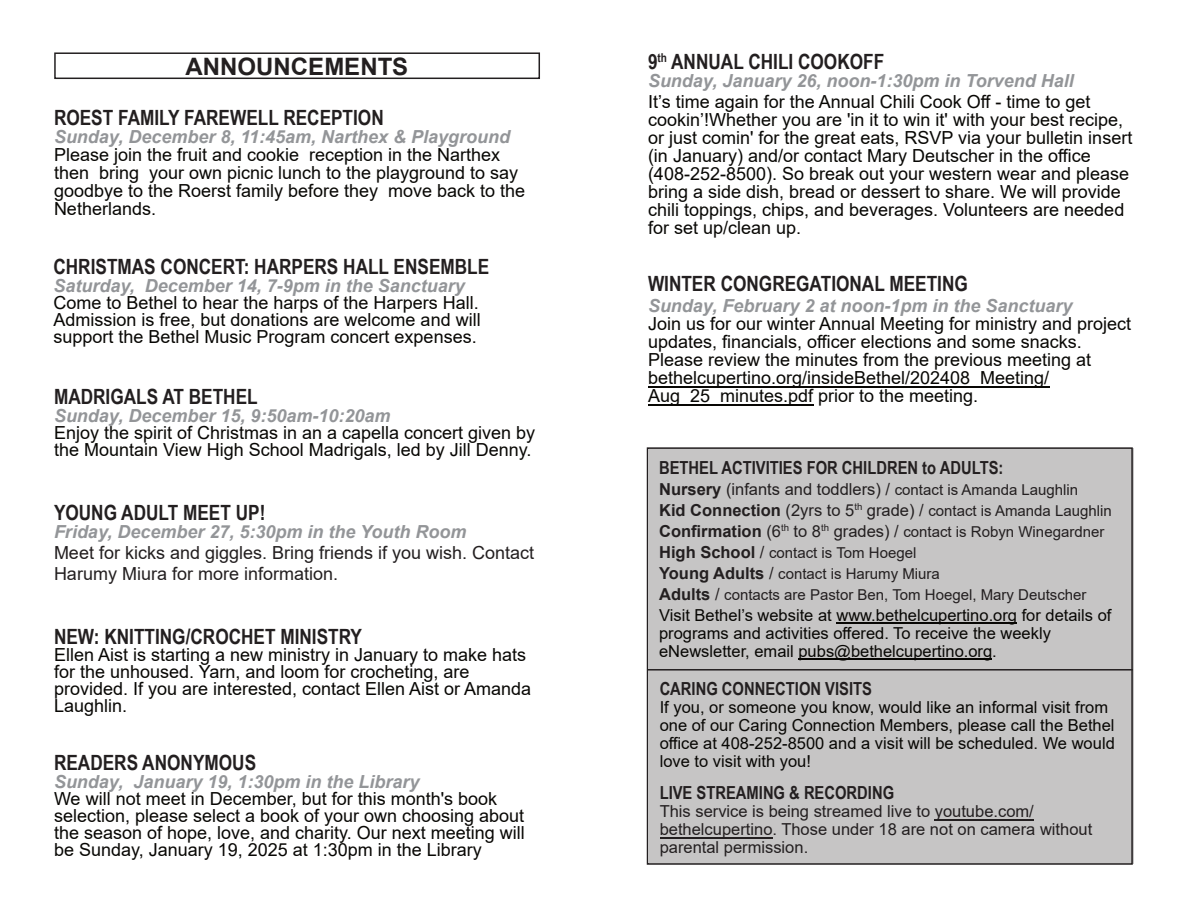
<style>
.page{position:relative;width:1188px;height:918px;background:#fff}
.page>*{position:absolute;margin:0;border:0;box-sizing:border-box;transform-origin:0 0}
.t1{font:700 24px "Arial";color:#231f20}
.t2{font:700 21px "Arial Narrow";color:#231f20}
.t3{font:18px/18px "Arial";color:#080704}
.t4{font:italic 700 18px "Arial";color:#939598}
.t5{font:18px/21px "Arial";color:#231f20}
.t6{font:700 18px "Arial Narrow";color:#231f20}
.t7{font:16.5px/18px "Arial";color:#080704}
.t8{font:16.5px/18px "Arial";color:#231f20}
.t9{font:15px/21px "Arial";color:#231f20}
.s1{font-weight:700;font-size:16.5px}
.s2{font-size:16.5px}
</style>
<div class="page">
<div style="left:649px;top:448px;width:484px;height:416px;background:#c6c5c5"></div>
<div style="left:647px;top:447px;width:486px;height:418px;border:2px solid #231f20"></div>
<hr style="left:836px;top:622px;width:181px;height:2px;background:#080704">
<hr style="left:798px;top:658px;width:194px;height:2px;background:#080704">
<hr style="left:935px;top:819px;width:99px;height:1px;background:#231f20">
<hr style="left:660px;top:837px;width:113px;height:1px;background:#231f20">
<hr style="left:648px;top:669px;width:485px;height:2px;background:#231f20">
<div style="left:54px;top:52px;width:486px;height:27px;border:2px solid #231f20"></div>
<hr style="left:648px;top:386px;width:401px;height:2px;background:#080704">
<hr style="left:648px;top:404px;width:165px;height:2px;background:#080704">
<h1 class="t1" style="left:186px;top:58px;width:224px">ANNOUNCEMENTS</h1>
<p class="t2" style="left:54px;top:110px;width:331px">ROEST FAMILY FAREWELL RECEPTION</p>
<p class="t4" style="left:54px;top:130px;width:458px">Sunday, December 8, 11:45am, Narthex &amp; Playground</p>
<p class="t3" style="left:54px;top:148px;width:473px">Please join the fruit and cookie reception in the Narthex then bring your own picnic lunch to the playground to say goodbye to the Roerst family before they move back to the Netherlands.</p>
<p class="t2" style="left:53px;top:258px;width:437px">CHRISTMAS CONCERT: HARPERS HALL ENSEMBLE</p>
<p class="t4" style="left:53px;top:278px;width:413px">Saturday, December 14, 7-9pm in the Sanctuary</p>
<p class="t3" style="left:53px;top:295px;width:429px;line-height:17.1px;text-align:justify">Come to Bethel to hear the harps of the Harpers Hall.<br>Admission is free, but donations are welcome and will support the Bethel Music Program concert expenses.</p>
<p class="t2" style="left:54px;top:389px;width:205px">MADRIGALS AT BETHEL</p>
<p class="t4" style="left:54px;top:409px;width:338px">Sunday, December 15, 9:50am-10:20am</p>
<p class="t3" style="left:54px;top:426px;width:483px;line-height:17.1px">Enjoy the spirit of Christmas in an a capella concert given by the Mountain View High School Madrigals, led by Jill Denny.</p>
<p class="t2" style="left:54px;top:505px;width:213px">YOUNG ADULT MEET UP!</p>
<p class="t4" style="left:54px;top:525px;width:414px">Friday, December 27, 5:30pm in the Youth Room</p>
<p class="t5" style="left:54px;top:544px;width:482px">Meet for kicks and giggles. Bring friends if you wish. Contact<br>Harumy Miura for more information.</p>
<p class="t2" style="left:54px;top:629px;width:310px">NEW: KNITTING/CROCHET MINISTRY</p>
<p class="t3" style="left:54px;top:648px;width:479px;line-height:17.1px">Ellen Aist is starting a new ministry in January to make hats for the unhoused. Yarn, and loom for crocheting, are provided. If you are interested, contact Ellen Aist or Amanda Laughlin.</p>
<p class="t2" style="left:54px;top:755px;width:204px">READERS ANONYMOUS</p>
<p class="t4" style="left:54px;top:775px;width:367px">Sunday, January 19, 1:30pm in the Library</p>
<p class="t3" style="left:54px;top:792px;width:472px;line-height:17.1px">We will not meet in December, but for this month's book selection, please select a book of your own choosing about the season of hope, love, and charity. Our next meeting will be Sunday, January 19, 2025 at 1:30pm in the Library</p>
<p class="t2" style="left:648px;top:54px;width:238px">9<sup>th</sup> ANNUAL CHILI COOKOFF</p>
<p class="t4" style="left:648px;top:74px;width:427px">Sunday, January 26, noon-1:30pm in Torvend Hall</p>
<p class="t3" style="left:648px;top:94px;width:486px">It’s time again for the Annual Chili Cook Off - time to get cookin’!Whether you are 'in it to win it' with your best recipe, or just comin' for the great eats, RSVP via your bulletin insert (in January) and/or contact Mary Deutscher in the office (408-252-8500). So break out your western wear and please bring a side dish, bread or dessert to share. We will provide chili toppings, chips, and beverages. Volunteers are needed for set up/clean up.</p>
<p class="t2" style="left:648px;top:276px;width:321px">WINTER CONGREGATIONAL MEETING</p>
<p class="t4" style="left:648px;top:299px;width:426px">Sunday, February 2 at noon-1pm in the Sanctuary</p>
<p class="t3" style="left:648px;top:317px;width:485px">Join us for our winter Annual Meeting for ministry and project updates, financials, officer elections and some snacks.<br>Please review the minutes from the previous meeting at bethelcupertino.org/insideBethel/202408_Meeting/ Aug_25_minutes.pdf prior to the meeting.</p>
<p class="t6" style="left:659px;top:461px;width:346px">BETHEL ACTIVITIES FOR CHILDREN to ADULTS:</p>
<p class="t9" style="left:659px;top:480px;width:454px"><span class="s1">Nursery</span> <span class="s2">(infants and toddlers) /</span> contact is Amanda Laughlin<br><span class="s1">Kid Connection</span> <span class="s2">(2yrs to 5</span><sup>th</sup> <span class="s2">grade) /</span> contact is Amanda Laughlin <span class="s1">Confirmation</span> <span class="s2">(6</span><sup>th</sup> <span class="s2">to 8</span><sup>th</sup> <span class="s2">grades) /</span> contact is Robyn Winegardner <span class="s1">High School</span> <span class="s2">/</span> contact is Tom Hoegel<br><span class="s1">Young Adults</span> <span class="s2">/</span> contact is Harumy Miura<br><span class="s1">Adults</span> <span class="s2">/</span> contacts are Pastor Ben, Tom Hoegel, Mary Deutscher</p>
<p class="t7" style="left:659px;top:607px;width:454px">Visit Bethel’s website at www.bethelcupertino.org for details of programs and activities offered. To receive the weekly eNewsletter, email pubs@bethelcupertino.org.</p>
<p class="t6" style="left:660px;top:682px;width:214px">CARING CONNECTION VISITS</p>
<p class="t7" style="left:660px;top:700px;width:457px">If you, or someone you know, would like an informal visit from one of our Caring Connection Members, please call the Bethel office at 408-252-8500 and a visit will be scheduled. We would love to visit with you!</p>
<p class="t6" style="left:660px;top:786px;width:236px">LIVE STREAMING &amp; RECORDING</p>
<p class="t8" style="left:660px;top:804px;width:434px">This service is being streamed live to youtube.com/ bethelcupertino. Those under 18 are not on camera without parental permission.</p>
</div>
